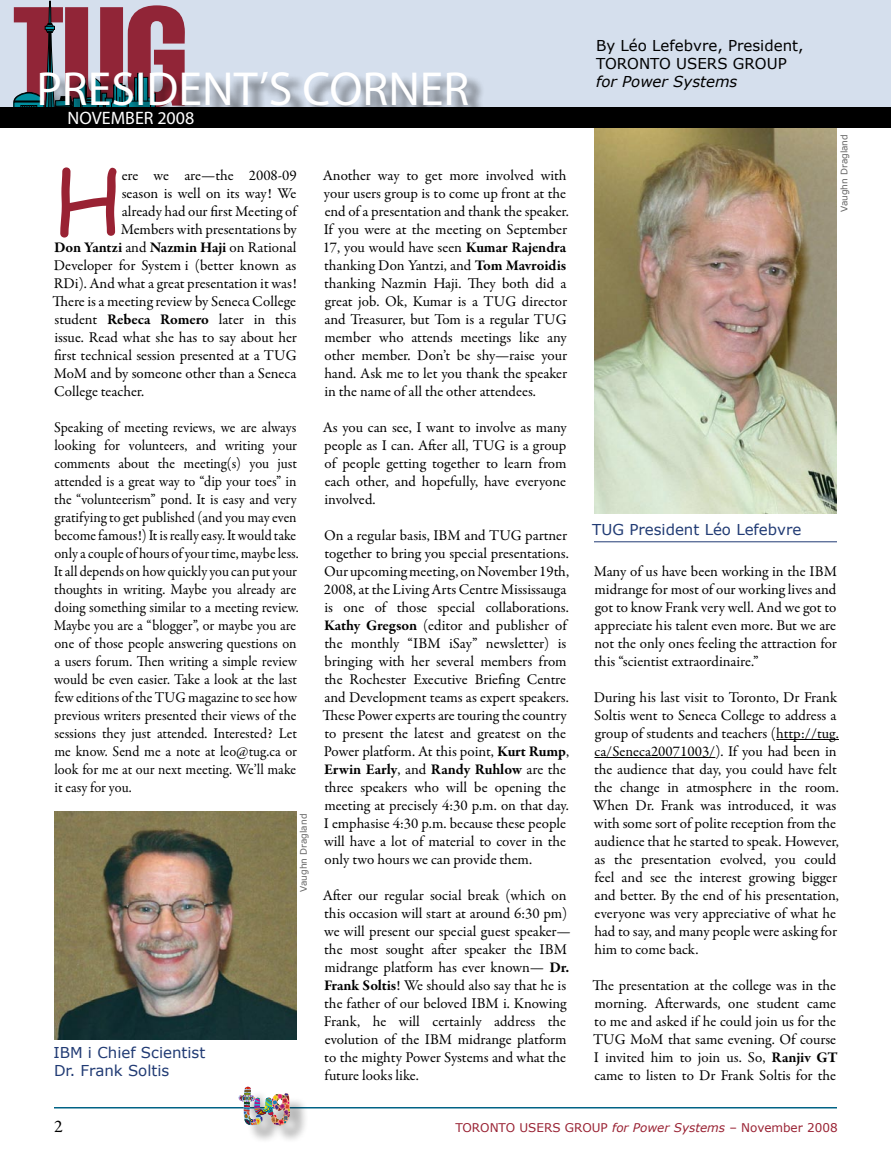
<style>
.page{position:relative;width:891px;height:1161px;background:#fff}
.page>*{position:absolute;margin:0;border:0;box-sizing:border-box;transform-origin:0 0}
.t1{font:87.75px "Comic Sans MS";color:#923}
.t2{font:48px "Myriad Pro";color:#fff}
.t3{font:18px "Myriad Pro";color:#fff}
.t4{font:18px "Garamond Premr Pro";color:#000}
.t5{font:15px/18px "Garamond Premr Pro";letter-spacing:-.005em;color:#000}
.t6{font:15px/18px "Garamond Premr Pro";letter-spacing:-.005em;color:#000;scale:.95 1}
.t7{font:15px/18px "Verdana";color:#213b74}
.t8{font:15px/18px "Verdana";color:#000}
.t9{font:700 15px "Garamond Premr Pro";letter-spacing:-.01em;color:#000}
.t10{font:italic 15px "Verdana";color:#000}
.t11{font:12px "Verdana";color:#923}
.t12{font:9px "Verdana";color:#636363}
.s1{font-weight:400}
.s2{font-weight:700}
.s3{font-style:italic}
</style>
<div class="page">
<div style="left:0;top:0;width:891px;height:107px;background:#d5dfed"></div>
<img style="left:594px;top:127px;width:243px;height:386px">
<hr style="left:54px;top:1107px;width:783px;height:1px;background:#006285">
<hr style="left:594px;top:542px;width:243px;height:1px;background:#213b74">
<hr style="left:776px;top:739px;width:63px;height:1px;background:#000">
<hr style="left:595px;top:757px;width:120px;height:1px;background:#000">
<img style="left:55px;top:812px;width:242px;height:228px">
<svg style="left:14px;top:0;width:171px;height:107px"></svg>
<div style="left:43px;top:74px;width:443px;height:50px;background:#000;opacity:.6"></div>
<div style="left:0;top:107px;width:891px;height:20px;background:#000"></div>
<div style="left:241px;top:1089px;width:67px;height:54px;background:#000;opacity:.33"></div>
<img style="left:238px;top:1086px;width:52px;height:40px">
<h2 class="t2" style="left:36px;top:59px;width:434px">PRESIDENT’S CORNER</h2>
<p class="t3" style="left:68px;top:107px;width:128px">NOVEMBER 2008</p>
<h1 class="t1" style="left:54px;top:137px;width:69px">H</h1>
<p class="t5" style="left:122px;top:167px;width:177px">ere we are—the 2008-09</p>
<p class="t5" style="left:122px;top:185px;width:176px">season is well on its way! We</p>
<p class="t5" style="left:122px;top:203px;width:177px">already had our first Meeting of</p>
<p class="t5" style="left:121px;top:221px;width:177px">Members with presentations by</p>
<p class="t9" style="left:54px;top:238px;width:244px">Don Yantzi <span class="s1">and</span> Nazmin Haji <span class="s1">on Rational</span></p>
<p class="t5" style="left:54px;top:257px;width:244px">Developer for System i (better known as</p>
<p class="t5" style="left:54px;top:275px;width:244px">RDi). And what a great presentation it was!</p>
<p class="t5" style="left:53px;top:293px;width:245px">There is a meeting review by Seneca College</p>
<p class="t5" style="left:55px;top:311px;width:243px">student <span class="s2">Rebeca Romero</span> later in this</p>
<p class="t5" style="left:54px;top:329px;width:244px">issue. Read what she has to say about her</p>
<p class="t5" style="left:54px;top:347px;width:244px">first technical session presented at a TUG</p>
<p class="t5" style="left:54px;top:365px;width:244px">MoM and by someone other than a Seneca</p>
<p class="t5" style="left:54px;top:383px;width:92px">College teacher.</p>
<p class="t6" style="left:54px;top:419px;width:259px">Speaking of meeting reviews, we are always looking for volunteers, and writing your comments about the meeting(s) you just attended is a great way to “dip your toes” in the “volunteerism” pond. It is easy and very gratifying to get published (and you may even become famous!) It is really easy. It would take only a couple of hours of your time, maybe less.<br>It all depends on how quickly you can put your thoughts in writing. Maybe you already are doing something similar to a meeting review.<br>Maybe you are a “blogger”, or maybe you are one of those people answering questions on a users forum. Then writing a simple review would be even easier. Take a look at the last few editions of the TUG magazine to see how previous writers presented their views of the sessions they just attended. Interested? Let me know. Send me a note at leo@tug.ca or look for me at our next meeting. We’ll make it easy for you.</p>
<p class="t7" style="left:53px;top:1044px;width:153px">IBM i Chief Scientist<br>Dr. Frank Soltis</p>
<p class="t12" style="left:298px;top:892px;width:79px;rotate:-90deg">Vaughn Dragland</p>
<p class="t5" style="left:323px;top:167px;width:248px">Another way to get more involved with your users group is to come up front at the end of a presentation and thank the speaker.<br>If you were at the meeting on September 17, you would have seen <span class="s2">Kumar Rajendra </span>thanking Don Yantzi, and <span class="s2">Tom Mavroidis </span>thanking Nazmin Haji. They both did a great job. Ok, Kumar is a TUG director and Treasurer, but Tom is a regular TUG member who attends meetings like any other member. Don’t be shy—raise your hand. Ask me to let you thank the speaker in the name of all the other attendees.</p>
<p class="t5" style="left:323px;top:419px;width:246px;text-align:justify">As you can see, I want to involve as many people as I can. After all, TUG is a group of people getting together to learn from each other, and hopefully, have everyone involved.</p>
<p class="t5" style="left:323px;top:527px;width:248px">On a regular basis, IBM and TUG partner together to bring you special presentations.<br>Our upcoming meeting, on November 19th, 2008, at the Living Arts Centre Mississauga is one of those special collaborations.<br><span class="s2">Kathy Gregson</span> (editor and publisher of the monthly “IBM iSay” newsletter) is bringing with her several members from the Rochester Executive Briefing Centre and Development teams as expert speakers.<br>These Power experts are touring the country to present the latest and greatest on the Power platform. At this point, <span class="s2">Kurt Rump</span>, <span class="s2">Erwin Early</span>, and <span class="s2">Randy Ruhlow</span> are the three speakers who will be opening the meeting at precisely 4:30 p.m. on that day.<br>I emphasise 4:30 p.m. because these people will have a lot of material to cover in the only two hours we can provide them.</p>
<p class="t5" style="left:323px;top:887px;width:250px">After our regular social break (which on this occasion will start at around 6:30 pm) we will present our special guest speaker— the most sought after speaker the IBM midrange platform has ever known— <span class="s2">Dr.<br>Frank Soltis</span>! We should also say that he is the father of our beloved IBM i. Knowing Frank, he will certainly address the evolution of the IBM midrange platform to the mighty Power Systems and what the future looks like.</p>
<p class="t8" style="left:596px;top:37px;width:209px">By Léo Lefebvre, President,<br>TORONTO USERS GROUP</p>
<p class="t10" style="left:596px;top:72px;width:143px">for Power Systems</p>
<p class="t12" style="left:838px;top:212px;width:79px;rotate:-90deg">Vaughn Dragland</p>
<p class="t7" style="left:592px;top:521px;width:211px">TUG President Léo Lefebvre</p>
<p class="t5" style="left:594px;top:563px;width:245px;text-align:justify">Many of us have been working in the IBM midrange for most of our working lives and got to know Frank very well. And we got to appreciate his talent even more. But we are not the only ones feeling the attraction for this “scientist extraordinaire.”</p>
<p class="t5" style="left:593px;top:689px;width:248px">During his last visit to Toronto, Dr Frank Soltis went to Seneca College to address a group of students and teachers (http://tug. ca/Seneca20071003/). If you had been in the audience that day, you could have felt the change in atmosphere in the room.<br>When Dr. Frank was introduced, it was with some sort of polite reception from the audience that he started to speak. However, as the presentation evolved, you could feel and see the interest growing bigger and better. By the end of his presentation, everyone was very appreciative of what he had to say, and many people were asking for him to come back.</p>
<p class="t5" style="left:593px;top:977px;width:247px;text-align:justify">The presentation at the college was in the morning. Afterwards, one student came to me and asked if he could join us for the TUG MoM that same evening. Of course I invited him to join us. So, <span class="s2">Ranjiv GT </span>came to listen to Dr Frank Soltis for the</p>
<p class="t4" style="left:54px;top:1116px;width:10px">2</p>
<p class="t11" style="left:455px;top:1120px;width:384px">TORONTO USERS GROUP <span class="s3">for Power Systems</span> – November 2008</p>
</div>
